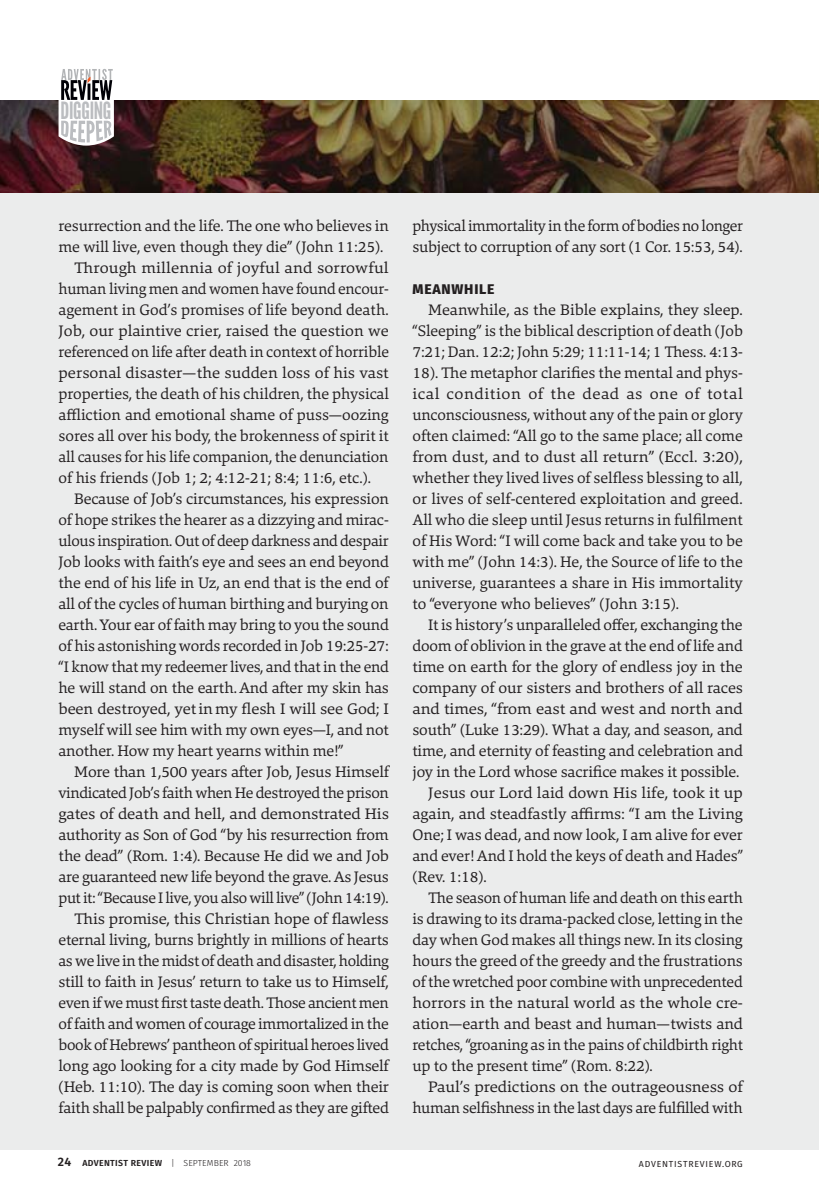
<style>
.page{position:relative;width:819px;height:1197px;background:#fff}
.page>*{position:absolute;margin:0;border:0;box-sizing:border-box;transform-origin:0 0}
.t1{font:23.8px "League Gothic";letter-spacing:-.01em;color:#bbbdc0}
.t2{font:15.75px/21px "Danton";letter-spacing:-.01em;color:#231f20}
.t3{font:15.75px "Danton";letter-spacing:-.01em;color:#231f20;scale:1.04 1}
.t4{font:15.75px "Danton";letter-spacing:-.01em;color:#231f20;scale:1.05 1}
.t5{font:15.75px "Danton";letter-spacing:.01em;color:#231f20;scale:1.05 1}
.t6{font:800 14px "Fira Sans";letter-spacing:.055em;color:#231f20}
.t7{font:600 8.75px "Fira Sans";letter-spacing:.04em;color:#231f20}
.t8{font:8.75px "Fira Sans";letter-spacing:.09em;color:#231f20}
.s1{font-size:12.25px}
.s2{font-weight:300}
</style>
<div class="page">
<div style="left:0;top:193px;width:819px;height:957px;background:#ebecec"></div>
<img style="left:0;top:101px;width:819px;height:92px">
<svg style="left:59px;top:69px;width:55px;height:77px"></svg>
<h1 class="t1" style="left:60px;top:102px;width:53px">DIGGING</h1>
<p class="t2" style="left:59px;top:217px;width:332px">resurrection and the life. The one who believes in</p>
<p class="t2" style="left:59px;top:238px;width:326px">me will live, even though they die” (John 11:25).</p>
<p class="t5" style="left:74px;top:262px;width:301px">Through millennia of joyful and sorrowful</p>
<p class="t2" style="left:59px;top:280px;width:332px">human living men and women have found encour-</p>
<p class="t2" style="left:59px;top:301px;width:332px">agement in God’s promises of life beyond death.</p>
<p class="t2" style="left:59px;top:322px;width:332px">Job, our plaintive crier, raised the question we</p>
<p class="t2" style="left:59px;top:343px;width:332px">referenced on life after death in context of horrible</p>
<p class="t3" style="left:59px;top:367px;width:319px">personal disaster—the sudden loss of his vast</p>
<p class="t2" style="left:59px;top:385px;width:332px">properties, the death of his children, the physical</p>
<p class="t2" style="left:59px;top:406px;width:332px">affliction and emotional shame of puss—oozing</p>
<p class="t2" style="left:59px;top:427px;width:332px">sores all over his body, the brokenness of spirit it</p>
<p class="t2" style="left:59px;top:448px;width:331px">all causes for his life companion, the denunciation</p>
<p class="t2" style="left:59px;top:469px;width:314px">of his friends (Job 1; 2; 4:12-21; 8:4; 11:6, etc.).</p>
<p class="t2" style="left:74px;top:490px;width:316px">Because of Job’s circumstances, his expression</p>
<p class="t2" style="left:59px;top:511px;width:332px">of hope strikes the hearer as a dizzying and mirac-</p>
<p class="t2" style="left:59px;top:532px;width:332px">ulous inspiration. Out of deep darkness and despair</p>
<p class="t2" style="left:59px;top:553px;width:332px">Job looks with faith’s eye and sees an end beyond</p>
<p class="t2" style="left:59px;top:574px;width:332px">the end of his life in Uz, an end that is the end of</p>
<p class="t2" style="left:59px;top:595px;width:332px">all of the cycles of human birthing and burying on</p>
<p class="t2" style="left:59px;top:616px;width:332px">earth. Your ear of faith may bring to you the sound</p>
<p class="t2" style="left:59px;top:637px;width:332px">of his astonishing words recorded in Job 19:25-27:</p>
<p class="t2" style="left:59px;top:658px;width:332px">“I know that my redeemer lives, and that in the end</p>
<p class="t2" style="left:59px;top:679px;width:332px">he will stand on the earth.And after my skin has</p>
<p class="t2" style="left:59px;top:700px;width:332px">been destroyed, yetinmy flesh I will see God; I</p>
<p class="t2" style="left:59px;top:721px;width:332px">myself will see him with my own eyes—I, and not</p>
<p class="t2" style="left:59px;top:742px;width:287px">another. How my heart yearns within me!”</p>
<p class="t2" style="left:74px;top:763px;width:316px">More than 1,500 years after Job, Jesus Himself</p>
<p class="t2" style="left:59px;top:784px;width:332px">vindicated Job’s faith when He destroyed the prison</p>
<p class="t4" style="left:59px;top:808px;width:316px">gates of death and hell, and demonstrated His</p>
<p class="t2" style="left:59px;top:826px;width:331px">authority as Son of God “by his resurrection from</p>
<p class="t2" style="left:59px;top:847px;width:332px">the dead” (Rom. 1:4). Because He did we and Job</p>
<p class="t2" style="left:59px;top:868px;width:332px">are guaranteed new life beyond the grave. As Jesus</p>
<p class="t2" style="left:59px;top:889px;width:332px">put it: “Because I live, you also will live” (John 14:19).</p>
<p class="t3" style="left:74px;top:913px;width:304px">This promise, this Christian hope of flawless</p>
<p class="t2" style="left:59px;top:931px;width:332px">eternal living, burns brightly in millions of hearts</p>
<p class="t2" style="left:59px;top:952px;width:332px">as we live in the midst of death and disaster, holding</p>
<p class="t2" style="left:59px;top:973px;width:332px">still to faith in Jesus’ return to take us to Himself,</p>
<p class="t2" style="left:59px;top:994px;width:332px">even if we must first taste death. Those ancient men</p>
<p class="t2" style="left:59px;top:1015px;width:332px">of faith and women of courage immortalized in the</p>
<p class="t2" style="left:59px;top:1036px;width:332px">book of Hebrews’ pantheon of spiritual heroes lived</p>
<p class="t2" style="left:59px;top:1057px;width:332px">long ago looking for a city made by God Himself</p>
<p class="t2" style="left:59px;top:1078px;width:332px">(Heb. 11:10). The day is coming soon when their</p>
<p class="t2" style="left:59px;top:1099px;width:332px">faith shall be palpably confirmed as they are gifted</p>
<p class="t2" style="left:412px;top:217px;width:332px">physical immortality in the form of bodies no longer subject to corruption of any sort (1 Cor. 15:53, 54).</p>
<p class="t6" style="left:413px;top:282px;width:83px">MEANWHILE</p>
<p class="t2" style="left:412px;top:301px;width:332px;text-align:justify;text-indent:16px">Meanwhile, as the Bible explains, they sleep. “Sleeping” is the biblical description of death (Job 7:21; Dan. 12:2; John 5:29; 11:11-14; 1 Thess. 4:13- 18). The metaphor clarifies the mental and phys&shy;ical condition of the dead as one of total unconsciousness, without any of the pain or glory often claimed: “All go to the same place; all come from dust, and to dust all return” (Eccl. 3:20), whether they lived lives of selfless blessing to all, or lives of self-centered exploitation and greed.<br>All who die sleep until Jesus returns in fulfilment of His Word: “I will come back and take you to be with me” (John 14:3). He, the Source of life to the universe, guarantees a share in His immortality to “everyone who believes” (John 3:15).</p>
<p class="t2" style="left:428px;top:616px;width:316px">It is history’s unparalleled offer, exchanging the</p>
<p class="t2" style="left:412px;top:637px;width:332px">doom of oblivion in the grave at the end of life and</p>
<p class="t2" style="left:412px;top:658px;width:332px">time on earth for the glory of endless joy in the</p>
<p class="t2" style="left:412px;top:679px;width:332px">company of our sisters and brothers of all races</p>
<p class="t4" style="left:412px;top:703px;width:316px">and times, “from east and west and north and</p>
<p class="t2" style="left:412px;top:721px;width:332px">south” (Luke 13:29). What a day, and season, and</p>
<p class="t2" style="left:412px;top:742px;width:332px">time, and eternity of feasting and celebration and</p>
<p class="t2" style="left:412px;top:763px;width:328px">joy in the Lord whose sacrifice makes it possible.</p>
<p class="t2" style="left:428px;top:784px;width:316px">Jesus our Lord laid down His life, took it up</p>
<p class="t2" style="left:412px;top:805px;width:332px">again, and steadfastly affirms: “I am the Living</p>
<p class="t2" style="left:412px;top:826px;width:332px">One; I was dead, and now look, I am alive for ever</p>
<p class="t2" style="left:412px;top:847px;width:332px">and ever! And I hold the keys of death and Hades”</p>
<p class="t2" style="left:412px;top:868px;width:76px">(Rev. 1:18).</p>
<p class="t2" style="left:428px;top:889px;width:316px">The season of human life and death on this earth</p>
<p class="t2" style="left:412px;top:910px;width:332px">is drawing to its drama-packed close, letting in the</p>
<p class="t2" style="left:412px;top:931px;width:332px">day when God makes all things new. In its closing</p>
<p class="t2" style="left:412px;top:952px;width:332px">hours the greed of the greedy and the frustrations</p>
<p class="t2" style="left:412px;top:973px;width:332px">of the wretched poor combine with unprecedented</p>
<p class="t3" style="left:412px;top:997px;width:319px">horrors in the natural world as the whole cre-</p>
<p class="t2" style="left:412px;top:1015px;width:332px">ation—earth and beast and human—twists and</p>
<p class="t2" style="left:412px;top:1036px;width:332px">retches, “groaning as in the pains of childbirth right</p>
<p class="t2" style="left:412px;top:1057px;width:242px">up to the present time” (Rom. 8:22).</p>
<p class="t4" style="left:428px;top:1081px;width:301px">Paul’s predictions on the outrageousness of</p>
<p class="t2" style="left:412px;top:1099px;width:332px">human selfishness in the last days are fulfilled with</p>
<p class="t7" style="left:58px;top:1159px;width:195px"><span class="s1">24</span> ADVENTIST REVIEW <span class="s2">| SEPTEMBER 2018</span></p>
<p class="t8" style="left:639px;top:1160px;width:105px">ADVENTISTREVIEW.ORG</p>
</div>
